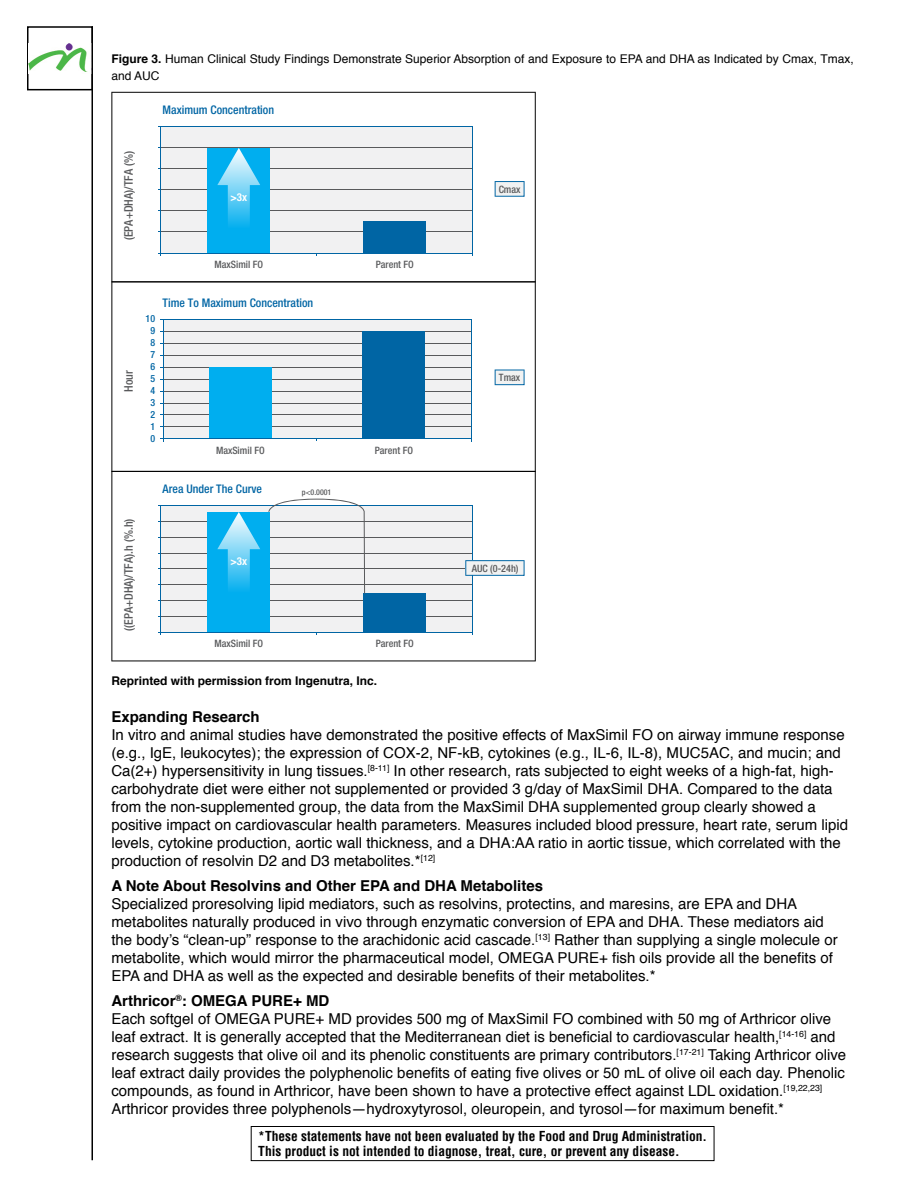
<style>
.page{position:relative;width:918px;height:1188px;background:#fff}
.page>*{position:absolute;margin:0;border:0;box-sizing:border-box;transform-origin:0 0}
.t1{font:15px/18px "Helvetica";color:#000}
.t2{font:700 15px "Helvetica";color:#000}
.t3{font:700 condensed 13.5px/15px "Helvetica";color:#000}
.t4{font:12px/16.5px "Helvetica";color:#000}
.t5{font:700 12px "Helvetica";color:#000}
.t6{font:500 condensed 11.85px "Helvetica Neue LT Std";color:#0065a4}
.t7{font:500 condensed 11.85px "Helvetica Neue LT Std";color:#58595b}
.t8{font:700 condensed 10.95px "Helvetica Neue LT Std";color:#fff}
.t9{font:500 condensed 10.2px "Helvetica Neue LT Std";color:#58595b}
.t10{font:500 condensed 9.9px/12px "Helvetica Neue LT Std";color:#0065a4}
.t11{font:500 condensed 7.95px "Helvetica Neue LT Std";color:#58595b}
.s1{font-weight:700}
</style>
<div class="page">
<div style="left:27px;top:26px;width:66px;height:64px;border:2px solid #000"></div>
<img style="left:29px;top:44px;width:62px;height:29px">
<hr style="left:91px;top:26px;width:2px;height:1134px;background:#000">
<div style="left:251px;top:1126px;width:463px;height:35px;border:1px solid #000"></div>
<svg style="left:111px;top:472px;width:425px;height:189px"></svg>
<div style="left:161px;top:505px;width:312px;height:127px;background:#f1f1f2"></div>
<hr style="left:161px;top:616px;width:312px;height:1px;background:#58595b">
<hr style="left:161px;top:600px;width:312px;height:1px;background:#58595b">
<hr style="left:161px;top:584px;width:312px;height:1px;background:#58595b">
<hr style="left:161px;top:569px;width:312px;height:1px;background:#58595b">
<hr style="left:161px;top:537px;width:312px;height:1px;background:#58595b">
<hr style="left:161px;top:553px;width:312px;height:1px;background:#58595b">
<hr style="left:161px;top:521px;width:312px;height:1px;background:#58595b">
<div style="left:364px;top:593px;width:62px;height:39px;background:#0065a4"></div>
<div style="left:208px;top:512px;width:62px;height:120px;background:#00aeef"></div>
<hr style="left:158px;top:632px;width:315px;height:1px;background:#0065a4">
<hr style="left:158px;top:505px;width:315px;height:1px;background:#0065a4">
<hr style="left:160px;top:505px;width:1px;height:130px;background:#0065a4">
<hr style="left:472px;top:505px;width:1px;height:130px;background:#0065a4">
<svg style="left:465px;top:560px;width:60px;height:16px"></svg>
<svg style="left:217px;top:512px;width:43px;height:78px"></svg>
<svg style="left:268px;top:499px;width:97px;height:95px"></svg>
<svg style="left:111px;top:282px;width:425px;height:190px"></svg>
<svg style="left:111px;top:92px;width:425px;height:190px"></svg>
<svg style="left:217px;top:148px;width:43px;height:81px;background:#3bc0f2"></svg>
<p class="t4" style="left:111px;top:51px;width:744px"><span class="s1">Figure 3.</span> Human Clinical Study Findings Demonstrate Superior Absorption of and Exposure to EPA and DHA as Indicated by Cmax, Tmax, and AUC</p>
<p class="t6" style="left:163px;top:103px;width:113px">Maximum Concentration</p>
<p class="t7" style="left:122px;top:240px;width:91px;rotate:-90deg">(EPA+DHA)/TFA (%)</p>
<p class="t8" style="left:230px;top:191px;width:18px">&gt;3x</p>
<p class="t9" style="left:214px;top:258px;width:50px">MaxSimil FO</p>
<p class="t9" style="left:376px;top:258px;width:40px">Parent FO</p>
<p class="t7" style="left:122px;top:392px;width:23px;rotate:-90deg">Hour</p>
<p class="t6" style="left:163px;top:296px;width:152px">Time To Maximum Concentration</p>
<p class="t10" style="left:146px;top:313px;width:11px">10</p>
<p class="t10" style="left:150px;top:325px;width:6px">9</p>
<p class="t10" style="left:150px;top:337px;width:6px">8</p>
<p class="t10" style="left:150px;top:349px;width:6px">7</p>
<p class="t10" style="left:150px;top:361px;width:6px">6</p>
<p class="t10" style="left:150px;top:373px;width:6px">5</p>
<p class="t10" style="left:150px;top:384px;width:6px">4</p>
<p class="t10" style="left:150px;top:396px;width:6px">3</p>
<p class="t10" style="left:150px;top:408px;width:6px">2</p>
<p class="t10" style="left:150px;top:420px;width:6px">1<br>0</p>
<p class="t9" style="left:216px;top:444px;width:50px">MaxSimil FO</p>
<p class="t9" style="left:375px;top:444px;width:40px">Parent FO</p>
<p class="t7" style="left:122px;top:631px;width:114px;rotate:-90deg">((EPA+DHA)/TFA).h (%.h)</p>
<p class="t6" style="left:163px;top:482px;width:101px">Area Under The Curve</p>
<p class="t8" style="left:230px;top:555px;width:18px">&gt;3x</p>
<p class="t11" style="left:302px;top:487px;width:31px">p&lt;0.0001</p>
<p class="t9" style="left:214px;top:637px;width:50px">MaxSimil FO</p>
<p class="t9" style="left:376px;top:637px;width:40px">Parent FO</p>
<p class="t5" style="left:111px;top:671px;width:267px">Reprinted with permission from Ingenutra, Inc.</p>
<p class="t9" style="left:499px;top:183px;width:23px">Cmax</p>
<p class="t9" style="left:499px;top:371px;width:23px">Tmax</p>
<p class="t9" style="left:472px;top:562px;width:48px">AUC (0-24h)</p>
<p class="t2" style="left:111px;top:705px;width:150px">Expanding Research</p>
<p class="t1" style="left:111px;top:726px;width:738px">In vitro and animal studies have demonstrated the positive effects of MaxSimil FO on airway immune response (e.g., IgE, leukocytes); the expression of COX-2, NF-kB, cytokines (e.g., IL-6, IL-8), MUC5AC, and mucin; and Ca(2+) hypersensitivity in lung tissues.<sup>[8-11]</sup> In other research, rats subjected to eight weeks of a high-fat, high&shy;carbohydrate diet were either not supplemented or provided 3 g/day of MaxSimil DHA. Compared to the data from the non-supplemented group, the data from the MaxSimil DHA supplemented group clearly showed a positive impact on cardiovascular health parameters. Measures included blood pressure, heart rate, serum lipid levels, cytokine production, aortic wall thickness, and a DHA:AA ratio in aortic tissue, which correlated with the production of resolvin D2 and D3 metabolites.*<sup>[12]</sup></p>
<p class="t2" style="left:111px;top:873px;width:433px">A Note About Resolvins and Other EPA and DHA Metabolites</p>
<p class="t1" style="left:111px;top:895px;width:728px">Specialized proresolving lipid mediators, such as resolvins, protectins, and maresins, are EPA and DHA metabolites naturally produced in vivo through enzymatic conversion of EPA and DHA. These mediators aid the body’s “clean-up” response to the arachidonic acid cascade.<sup>[13]</sup> Rather than supplying a single molecule or metabolite, which would mirror the pharmaceutical model, OMEGA PURE+ fish oils provide all the benefits of EPA and DHA as well as the expected and desirable benefits of their metabolites.*</p>
<p class="t1" style="left:111px;top:992px;width:736px"><span class="s1">Arthricor</span><sup>®</sup><span class="s1">: OMEGA PURE+ MD<br></span>Each softgel of OMEGA PURE+ MD provides 500 mg of MaxSimil FO combined with 50 mg of Arthricor olive leaf extract. It is generally accepted that the Mediterranean diet is beneficial to cardiovascular health,<sup>[14-16]</sup> and research suggests that olive oil and its phenolic constituents are primary contributors.<sup>[17-21]</sup> Taking Arthricor olive leaf extract daily provides the polyphenolic benefits of eating five olives or 50 mL of olive oil each day. Phenolic compounds, as found in Arthricor, have been shown to have a protective effect against LDL oxidation.<sup>[19,22,23] </sup>Arthricor provides three polyphenols—hydroxytyrosol, oleuropein, and tyrosol—for maximum benefit.*</p>
<p class="t3" style="left:258px;top:1129px;width:450px">*These statements have not been evaluated by the Food and Drug Administration.<br>This product is not intended to diagnose, treat, cure, or prevent any disease.</p>
</div>
